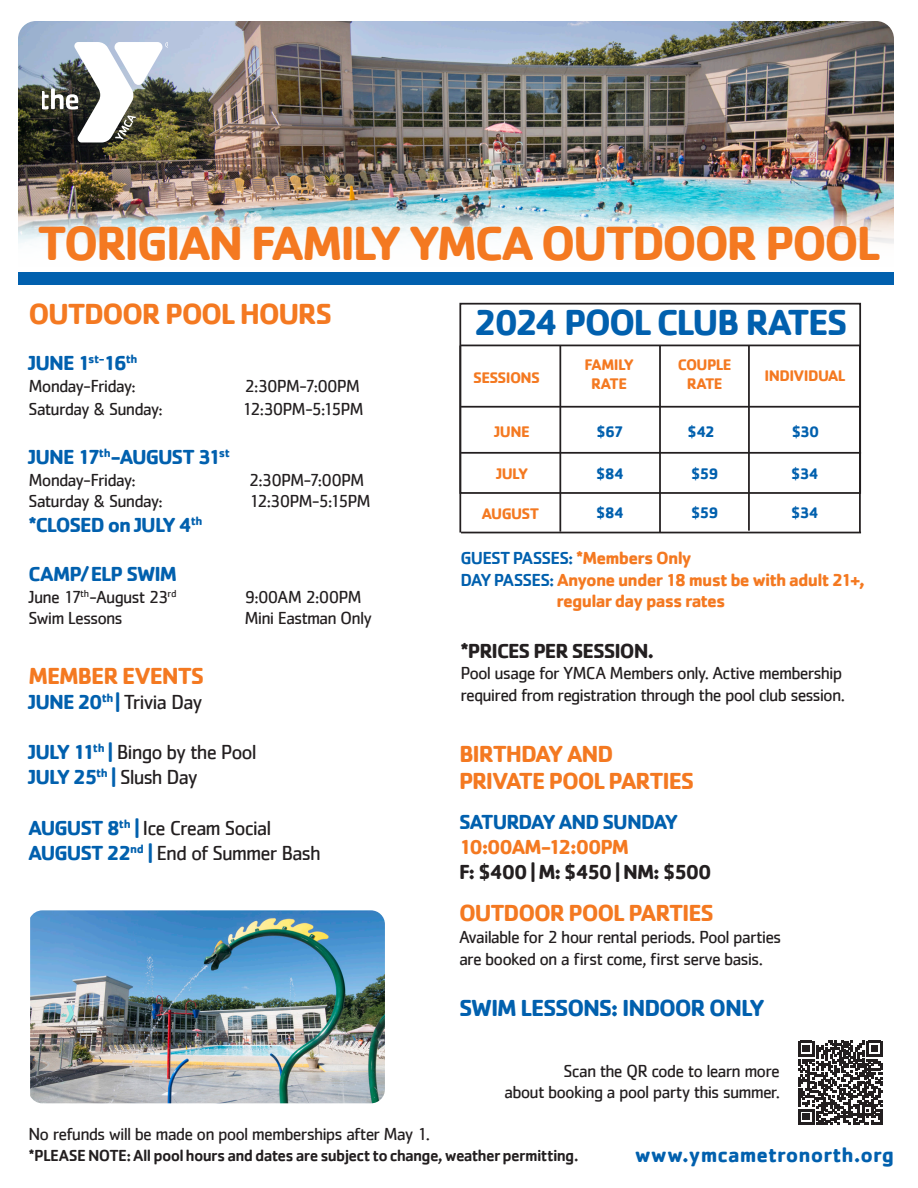
<style>
.page{position:relative;width:918px;height:1188px;background:#fff}
.page>*{position:absolute;margin:0;border:0;box-sizing:border-box;transform-origin:0 0}
.t1{font:700 49.5px "Cachet";letter-spacing:-.055em;color:#f47921}
.t2{font:700 37.35px "Cachet";letter-spacing:-.055em;color:#0160ae}
.t3{font:700 30px "Cachet";letter-spacing:-.05em;color:#f47921}
.t4{font:700 24px "Cachet";letter-spacing:-.05em;color:#f47921}
.t5{font:700 24px "Cachet";letter-spacing:-.05em;color:#0160ae}
.t6{font:700 21.3px "Cachet";color:#0160ae}
.t7{font:21px "Cachet";letter-spacing:-.05em;color:#231f20}
.t8{font:700 21px "Cachet";letter-spacing:-.045em;color:#0160ae}
.t9{font:700 21px "Cachet";letter-spacing:-.07em;color:#231f20}
.t10{font:700 21px "Cachet";letter-spacing:-.05em;color:#231f20}
.t11{font:700 21px "Cachet";letter-spacing:-.055em;color:#f47921}
.t12{font:18px "Cachet";letter-spacing:-.05em;color:#231f20}
.t13{font:700 18px/21.6px "Cachet";letter-spacing:-.045em;color:#f47921}
.t14{font:500 18px "Cachet";letter-spacing:-.045em;color:#0160ae}
.t15{font:500 16.5px "Cachet";letter-spacing:-.04em;color:#231f20}
.t16{font:700 15.9px "Cachet";letter-spacing:-.04em;color:#f47921}
.t17{font:700 15.9px "Cachet";letter-spacing:-.07em;color:#0160ae}
.s1{font-weight:700;color:#0160ae}
.s2{font-weight:700;color:#f47921}
.s3{font-weight:500;color:#0160ae}
</style>
<div class="page">
<img style="left:18px;top:21px;width:876px;height:191px">
<svg style="left:18px;top:212px;width:876px;height:61px"></svg>
<img style="left:30px;top:910px;width:355px;height:193px">
<svg style="left:798px;top:1041px;width:84px;height:84px"></svg>
<img style="left:42px;top:42px;width:126px;height:100px">
<div style="left:18px;top:273px;width:876px;height:12px;background:#0160ae"></div>
<hr style="left:461px;top:532px;width:400px;height:1px;background:#231f20">
<div style="left:459px;top:303px;width:402px;height:191px;border:2px solid #231f20"></div>
<hr style="left:559px;top:346px;width:2px;height:186px;background:#231f20">
<hr style="left:659px;top:346px;width:2px;height:187px;background:#231f20">
<hr style="left:748px;top:346px;width:2px;height:185px;background:#231f20">
<hr style="left:461px;top:406px;width:398px;height:2px;background:#231f20">
<hr style="left:461px;top:452px;width:400px;height:2px;background:#231f20">
<hr style="left:460px;top:345px;width:401px;height:1px;background:#231f20">
<hr style="left:459px;top:346px;width:2px;height:187px;background:#231f20">
<hr style="left:859px;top:346px;width:2px;height:187px;background:#231f20">
<p class="t1" style="left:38px;top:211px;width:844px">TORIGIAN FAMILY YMCA OUTDOOR POOL</p>
<p class="t3" style="left:28px;top:294px;width:305px">OUTDOOR POOL HOURS</p>
<p class="t8" style="left:28px;top:350px;width:111px">JUNE 1<sup>st-</sup>16<sup>th</sup></p>
<p class="t12" style="left:28px;top:376px;width:109px">Monday-Friday:</p>
<p class="t12" style="left:244px;top:376px;width:117px">2:30PM-7:00PM</p>
<p class="t12" style="left:28px;top:399px;width:136px">Saturday &amp; Sunday:</p>
<p class="t12" style="left:242px;top:399px;width:123px">12:30PM-5:15PM</p>
<p class="t8" style="left:28px;top:443px;width:203px">JUNE 17<sup>th</sup>-AUGUST 31<sup>st</sup></p>
<p class="t12" style="left:28px;top:469px;width:109px">Monday-Friday:</p>
<p class="t12" style="left:249px;top:469px;width:117px">2:30PM-7:00PM</p>
<p class="t12" style="left:28px;top:491px;width:136px">Saturday &amp; Sunday:</p>
<p class="t12" style="left:249px;top:491px;width:124px">12:30PM-5:15PM</p>
<p class="t8" style="left:28px;top:512px;width:176px">*CLOSED on JULY 4<sup>th</sup></p>
<p class="t8" style="left:28px;top:560px;width:150px">CAMP/ ELP SWIM</p>
<p class="t12" style="left:28px;top:586px;width:150px">June 17<sup>th</sup>-August 23<sup>rd</sup></p>
<p class="t12" style="left:244px;top:586px;width:119px">9:00AM 2:00PM</p>
<p class="t12" style="left:28px;top:608px;width:96px">Swim Lessons</p>
<p class="t12" style="left:244px;top:608px;width:129px">Mini Eastman Only</p>
<p class="t4" style="left:28px;top:660px;width:177px">MEMBER EVENTS</p>
<p class="t7" style="left:28px;top:690px;width:175px"><span class="s1">JUNE 20</span><sup>th</sup> <span class="s1">|</span> Trivia Day</p>
<p class="t7" style="left:28px;top:740px;width:230px"><span class="s1">JULY 11</span><sup>th</sup> <span class="s1">|</span> Bingo by the Pool</p>
<p class="t7" style="left:28px;top:765px;width:171px"><span class="s1">JULY 25</span><sup>th</sup> <span class="s1">|</span> Slush Day</p>
<p class="t7" style="left:28px;top:816px;width:244px"><span class="s1">AUGUST 8</span><sup>th</sup> <span class="s1">|</span> Ice Cream Social</p>
<p class="t7" style="left:28px;top:841px;width:294px"><span class="s1">AUGUST 22</span><sup>nd</sup> <span class="s1">|</span> End of Summer Bash</p>
<p class="t2" style="left:474px;top:298px;width:375px">2024 POOL CLUB RATES</p>
<p class="t16" style="left:473px;top:367px;width:68px">SESSIONS</p>
<p class="t16" style="left:678px;top:354px;width:55px">COUPLE</p>
<p class="t16" style="left:687px;top:373px;width:37px">RATE</p>
<p class="t16" style="left:584px;top:354px;width:51px">FAMILY</p>
<p class="t16" style="left:591px;top:373px;width:37px">RATE</p>
<p class="t16" style="left:765px;top:366px;width:83px">INDIVIDUAL</p>
<p class="t16" style="left:495px;top:422px;width:37px">JUNE</p>
<p class="t17" style="left:596px;top:422px;width:29px">$67</p>
<p class="t17" style="left:596px;top:463px;width:30px">$84</p>
<p class="t17" style="left:688px;top:422px;width:29px">$42</p>
<p class="t17" style="left:691px;top:463px;width:29px">$59</p>
<p class="t17" style="left:792px;top:422px;width:29px">$30</p>
<p class="t16" style="left:496px;top:464px;width:33px">JULY</p>
<p class="t17" style="left:791px;top:463px;width:29px">$34</p>
<p class="t16" style="left:482px;top:504px;width:59px">AUGUST</p>
<p class="t17" style="left:596px;top:503px;width:30px">$84</p>
<p class="t17" style="left:691px;top:503px;width:29px">$59</p>
<p class="t17" style="left:791px;top:503px;width:29px">$34</p>
<p class="t14" style="left:460px;top:547px;width:233px">GUEST PASSES: <span class="s2">*Members Only</span></p>
<p class="t13" style="left:557px;top:568px;width:310px;text-indent:-96px"><span class="s3">DAY PASSES:</span> Anyone under 18 must be with adult 21+, regular day pass rates</p>
<p class="t10" style="left:460px;top:637px;width:195px">*PRICES PER SESSION.</p>
<p class="t12" style="left:460px;top:663px;width:383px">Pool usage for YMCA Members only. Active membership</p>
<p class="t12" style="left:460px;top:684px;width:386px">required from registration through the pool club session.</p>
<p class="t4" style="left:459px;top:738px;width:156px">BIRTHDAY AND</p>
<p class="t4" style="left:459px;top:765px;width:237px">PRIVATE POOL PARTIES</p>
<p class="t8" style="left:459px;top:808px;width:221px">SATURDAY AND SUNDAY</p>
<p class="t11" style="left:459px;top:834px;width:172px">10:00AM-12:00PM</p>
<p class="t9" style="left:459px;top:859px;width:254px">F: $400 | M: $450 | NM: $500</p>
<p class="t4" style="left:459px;top:898px;width:256px">OUTDOOR POOL PARTIES</p>
<p class="t12" style="left:459px;top:927px;width:324px">Available for 2 hour rental periods. Pool parties</p>
<p class="t12" style="left:459px;top:948px;width:305px">are booked on a first come, first serve basis.</p>
<p class="t5" style="left:459px;top:992px;width:307px">SWIM LESSONS: INDOOR ONLY</p>
<p class="t12" style="left:563px;top:1060px;width:218px">Scan the QR code to learn more</p>
<p class="t12" style="left:504px;top:1082px;width:277px">about booking a pool party this summer.</p>
<p class="t12" style="left:28px;top:1124px;width:403px">No refunds will be made on pool memberships after May 1.</p>
<p class="t15" style="left:28px;top:1146px;width:552px">*PLEASE NOTE: All pool hours and dates are subject to change, weather permitting.</p>
<p class="t6" style="left:635px;top:1141px;width:261px">www.ymcametronorth.org</p>
</div>
